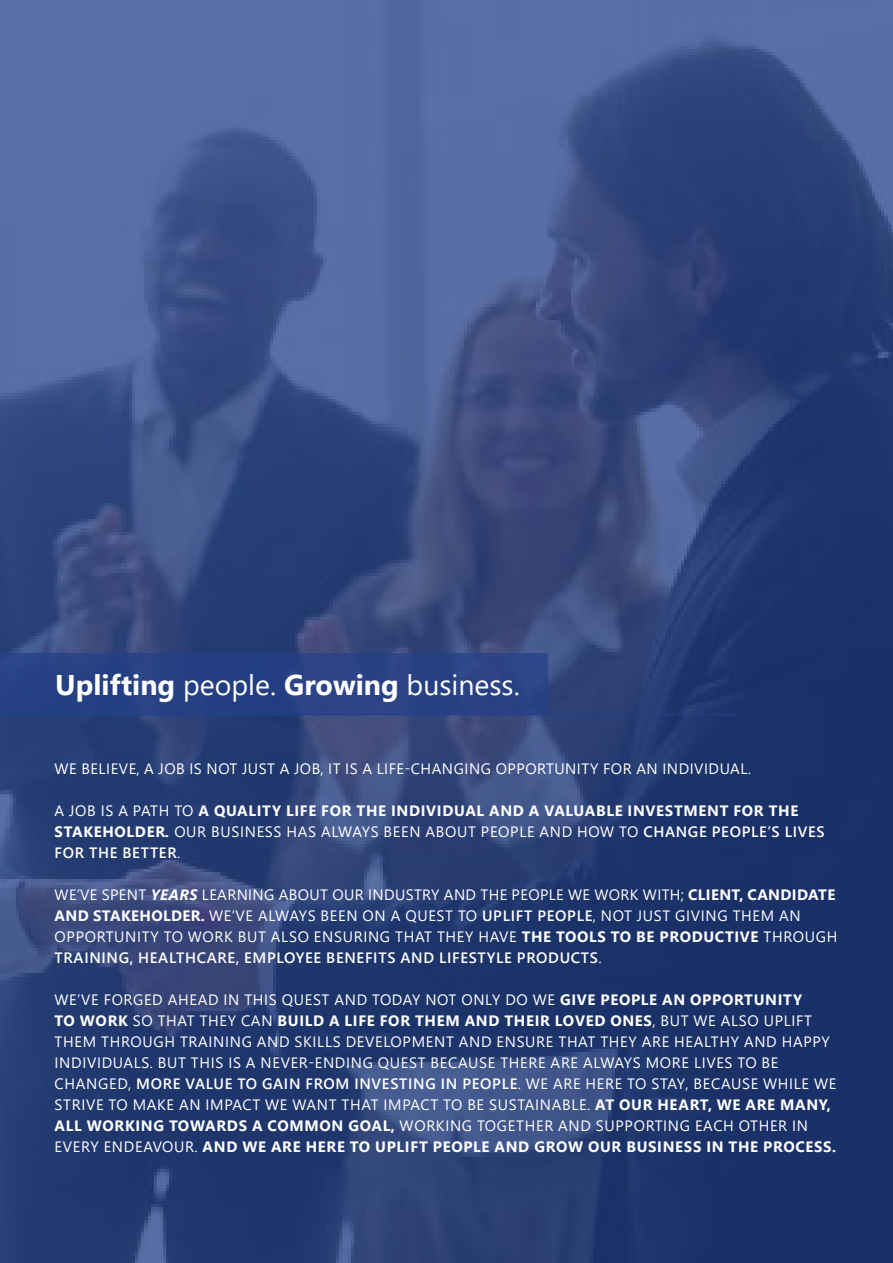
<style>
.page{position:relative;width:893px;height:1263px;background:#fff}
.page>*{position:absolute;margin:0;border:0;box-sizing:border-box;transform-origin:0 0}
.t1{font:700 28.5px "Segoe UI";color:#fff}
.t2{font:15px/21px "Segoe UI";letter-spacing:.045em;color:#fff}
.t3{font:700 15px/21px "Segoe UI";letter-spacing:.045em;color:#fff}
.s1{font-weight:400}
.s2{font-style:italic}
.s3{font-weight:600}
.s4{font-weight:700;font-style:italic}
.s5{font-weight:700}
</style>
<div class="page">
<img style="left:0;top:0;width:893px;height:1263px">
<div style="left:0;top:653px;width:547px;height:62px;background:#23408a"></div>
<hr style="left:0;top:714px;width:739px;height:1px;background:#23408a">
<h1 class="t1" style="left:55px;top:658px;width:466px">Uplifting <span class="s1">people.</span> Growing <span class="s1">business.</span></h1>
<p class="t2" style="left:55px;top:756px;width:698px">WE BELIEVE, A JOB IS NOT JUST A JOB, IT IS A LIFE-CHANGING OPPORTUNITY FOR AN INDIVIDUAL.</p>
<p class="t3" style="left:55px;top:799px;width:772px"><span class="s1">A JOB IS A PATH TO</span> A QUALITY LIFE FOR THE INDIVIDUAL AND A VALUABLE INVESTMENT FOR THE<br>STAKEHOLDER<span class="s2">.</span> <span class="s1">OUR BUSINESS HAS ALWAYS BEEN ABOUT PEOPLE AND HOW TO</span> <span class="s3">CHANGE PEOPLE’S LIVES<br>FOR THE BETTER</span><span class="s1">.</span></p>
<p class="t2" style="left:55px;top:882px;width:784px">WE’VE SPENT <span class="s4">YEARS</span> LEARNING ABOUT OUR INDUSTRY AND THE PEOPLE WE WORK WITH; <span class="s5">CLIENT, CANDIDATE AND STAKEHOLDER.</span> WE’VE ALWAYS BEEN ON A QUEST TO <span class="s3">UPLIFT PEOPLE</span>, NOT JUST GIVING THEM AN OPPORTUNITY TO WORK BUT ALSO ENSURING THAT THEY HAVE <span class="s5">THE TOOLS TO BE PRODUCTIVE</span> THROUGH <span class="s3">TRAINING, HEALTHCARE, EMPLOYEE BENEFITS AND LIFESTYLE PRODUCTS</span>.</p>
<p class="t2" style="left:55px;top:987px;width:783px">WE’VE FORGED AHEAD IN THIS QUEST AND TODAY NOT ONLY DO WE <span class="s5">GIVE PEOPLE AN OPPORTUNITY<br>TO WORK</span> SO THAT THEY CAN <span class="s5">BUILD A LIFE FOR THEM AND THEIR LOVED ONES</span>, BUT WE ALSO UPLIFT THEM THROUGH TRAINING AND SKILLS DEVELOPMENT AND ENSURE THAT THEY ARE HEALTHY AND HAPPY INDIVIDUALS. BUT THIS IS A NEVER-ENDING QUEST BECAUSE THERE ARE ALWAYS MORE LIVES TO BE CHANGED, <span class="s3">MORE VALUE TO GAIN FROM INVESTING IN PEOPLE</span>. WE ARE HERE TO STAY, BECAUSE WHILE WE STRIVE TO MAKE AN IMPACT WE WANT THAT IMPACT TO BE SUSTAINABLE. <span class="s5">AT OUR HEART, WE ARE MANY, ALL WORKING TOWARDS A COMMON GOAL,</span> WORKING TOGETHER AND SUPPORTING EACH OTHER IN EVERY ENDEAVOUR. <span class="s5">AND WE ARE HERE TO UPLIFT PEOPLE AND GROW OUR BUSINESS IN THE PROCESS.</span></p>
</div>
